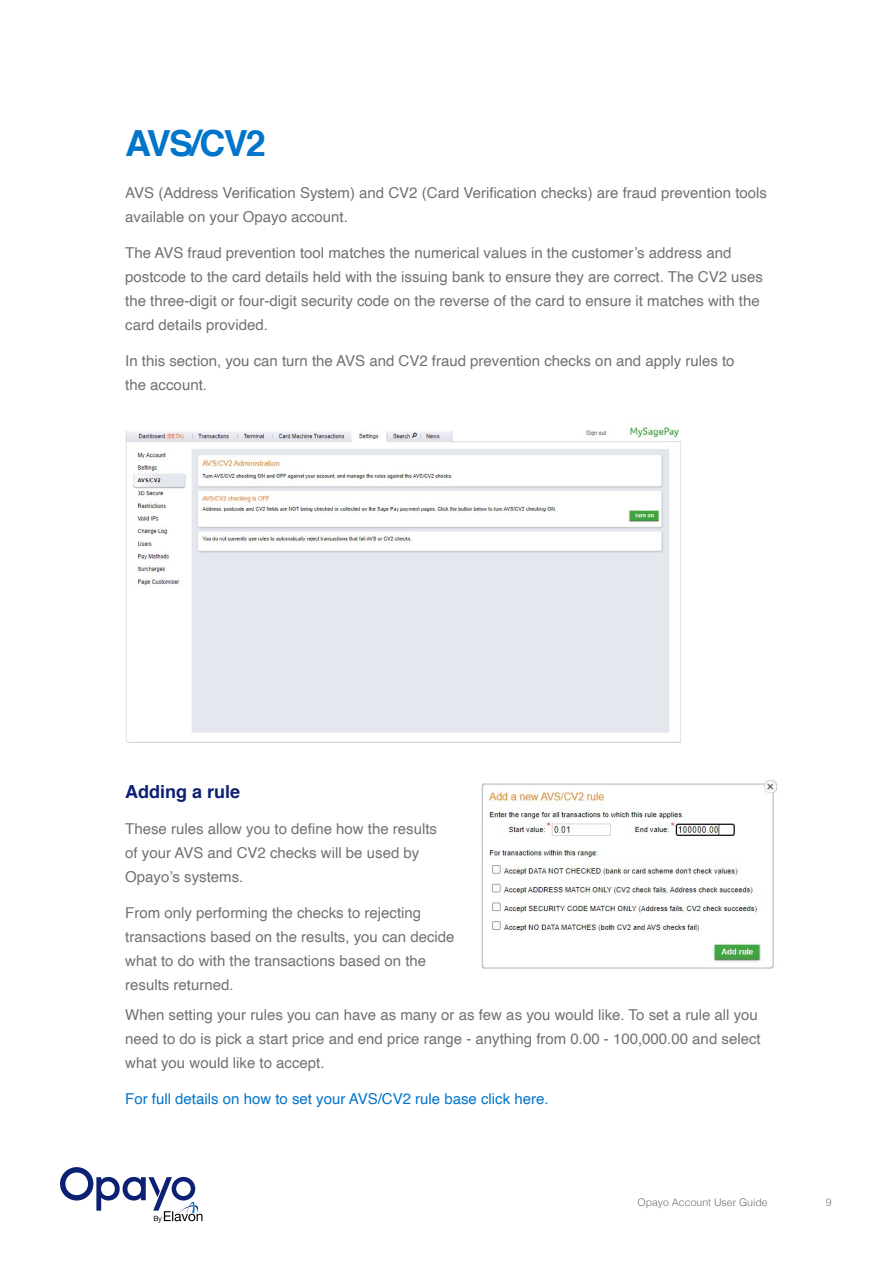
<style>
.page{position:relative;width:893px;height:1263px;background:#fff}
.page>*{position:absolute;margin:0;border:0;box-sizing:border-box;transform-origin:0 0}
.t1{font:700 36px "Helvetica";letter-spacing:-.05em;color:#0075c9}
.t2{font:700 18px "Helvetica";color:#0c2074}
.t3{font:15px/24px "Helvetica";color:#707271}
.t4{font:15px "Helvetica";color:#0075c9}
.t5{font:300 10.5px "Helvetica";color:#707271}
</style>
<div class="page">
<svg style="left:60px;top:1167px;width:143px;height:55px"></svg>
<img style="left:125px;top:427px;width:555px;height:315px">
<img style="left:482px;top:780px;width:295px;height:189px">
<h1 class="t1" style="left:125px;top:114px;width:142px">AVS/CV2</h1>
<p class="t3" style="left:125px;top:181px;width:643px">AVS (Address Verification System) and CV2 (Card Verification checks) are fraud prevention tools available on your Opayo account.</p>
<p class="t3" style="left:125px;top:241px;width:639px">The AVS fraud prevention tool matches the numerical values in the customer’s address and postcode to the card details held with the issuing bank to ensure they are correct. The CV2 uses the three-digit or four-digit security code on the reverse of the card to ensure it matches with the card details provided.</p>
<p class="t3" style="left:125px;top:349px;width:611px">In this section, you can turn the AVS and CV2 fraud prevention checks on and apply rules to the account.</p>
<p class="t2" style="left:125px;top:777px;width:117px">Adding a rule</p>
<p class="t3" style="left:125px;top:817px;width:313px">These rules allow you to define how the results of your AVS and CV2 checks will be used by<br>Opayo’s systems.</p>
<p class="t3" style="left:125px;top:901px;width:331px">From only performing the checks to rejecting transactions based on the results, you can decide what to do with the transactions based on the results returned.</p>
<p class="t3" style="left:125px;top:1003px;width:637px">When setting your rules you can have as many or as few as you would like. To set a rule all you need to do is pick a start price and end price range - anything from 0.00 - 100,000.00 and select what you would like to accept.</p>
<p class="t4" style="left:125px;top:1087px;width:425px">For full details on how to set your AVS/CV2 rule base click here.</p>
<p class="t5" style="left:637px;top:1193px;width:132px">Opayo Account User Guide</p>
<p class="t5" style="left:826px;top:1193px;width:7px">9</p>
</div>
